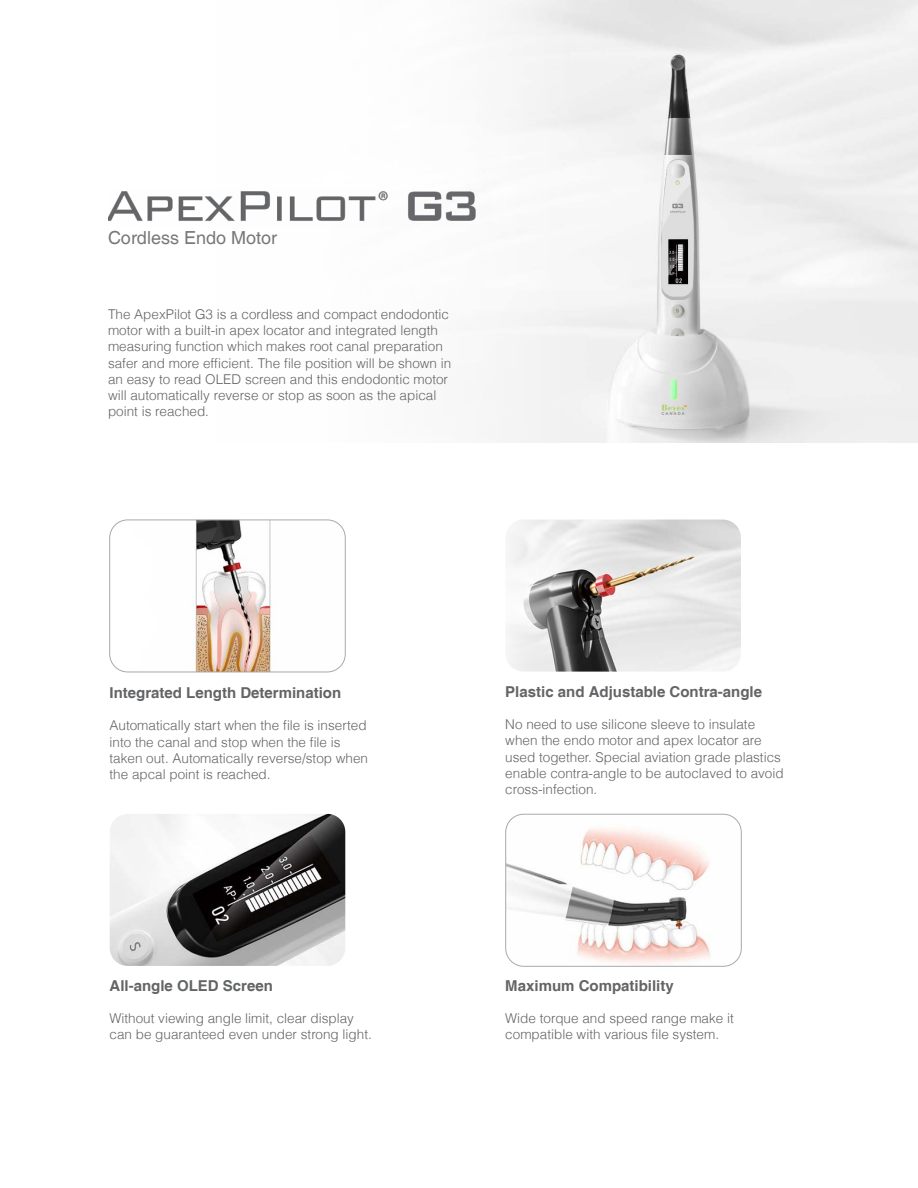
<style>
.page{position:relative;width:918px;height:1188px;background:#fff}
.page>*{position:absolute;margin:0;border:0;box-sizing:border-box;transform-origin:0 0}
.t1{font:18px "Helvetica";color:#77787b}
.t2{font:700 15px "Helvetica";color:#636466}
.t3{font:300 13.5px/16.2px "Helvetica LT";color:#636466}
</style>
<div class="page">
<img style="left:502px;top:0;width:416px;height:443px">
<img style="left:108px;top:191px;width:368px;height:31px">
<img style="left:110px;top:814px;width:235px;height:152px">
<img style="left:110px;top:520px;width:235px;height:152px">
<div style="left:109px;top:520px;width:237px;height:152px;border:1px solid #a7a9ac;border-radius:18px"></div>
<img style="left:507px;top:814px;width:233px;height:151px">
<div style="left:505px;top:814px;width:237px;height:153px;border:1px solid #a7a9ac;border-radius:18px"></div>
<img style="left:507px;top:520px;width:234px;height:152px">
<h1 class="t1" style="left:108px;top:227px;width:171px">Cordless Endo Motor</h1>
<p class="t3" style="left:108px;top:306px;width:345px">The ApexPilot G3 is a cordless and compact endodontic motor with a built-in apex locator and integrated length measuring function which makes root canal preparation safer and more efficient. The file position will be shown in an easy to read OLED screen and this endodontic motor will automatically reverse or stop as soon as the apical point is reached.</p>
<p class="t2" style="left:110px;top:684px;width:233px">Integrated Length Determination</p>
<p class="t3" style="left:110px;top:717px;width:260px">Automatically start when the file is inserted into the canal and stop when the file is taken out. Automatically reverse/stop when the apcal point is reached.</p>
<p class="t2" style="left:110px;top:976px;width:165px">All-angle OLED Screen</p>
<p class="t3" style="left:110px;top:1010px;width:264px">Without viewing angle limit, clear display can be guaranteed even under strong light.</p>
<p class="t2" style="left:505px;top:682px;width:258px">Plastic and Adjustable Contra-angle</p>
<p class="t3" style="left:505px;top:716px;width:280px">No need to use silicone sleeve to insulate when the endo motor and apex locator are used together. Special aviation grade plastics enable contra-angle to be autoclaved to avoid cross-infection.</p>
<p class="t2" style="left:505px;top:976px;width:170px">Maximum Compatibility</p>
<p class="t3" style="left:505px;top:1010px;width:230px">Wide torque and speed range make it compatible with various file system.</p>
</div>
